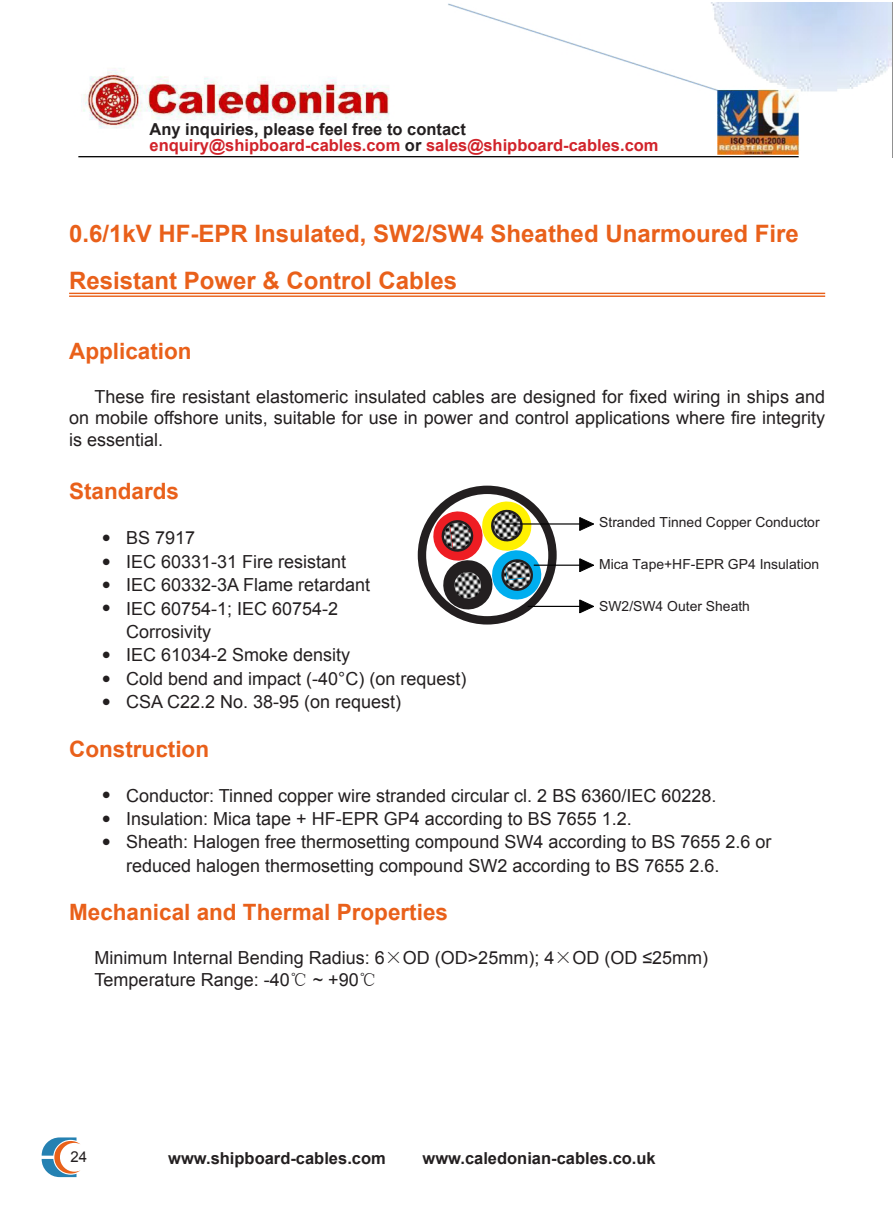
<style>
.page{position:relative;width:893px;height:1212px;background:#fff}
.page>*{position:absolute;margin:0;border:0;box-sizing:border-box;transform-origin:0 0}
.产品名称{font:700 24px/46.8px "Arial";color:#e9601a}
.正文标题{font:700 22.5px "Arial";color:#e9601a}
.结构{font:18px/23.4px "Arial";color:#231f20}
.正文{font:18px/21.6px "Arial";color:#231f20;text-align:justify}
.t1{font:700 16.5px/16.5px "Arial";color:#d1232a}
.t2{font:700 16.5px "Arial";color:#231f20}
.t3{font:15px "Arial";color:#231f20}
.t4{font:13.95px "Arial";color:#231f20}
.s1{color:#231f20}
.s2{font-family:"Sim Sun"}
</style>
<div class="page">
<img style="left:78px;top:2px;width:815px;height:155px">
<svg style="left:42px;top:1137px;width:38px;height:40px"></svg>
<hr style="left:69px;top:293px;width:756px;height:1px;background:#e9601a">
<hr style="left:69px;top:295px;width:756px;height:2px;background:#e9601a">
<div style="left:418px;top:486px;width:139px;height:138px;border:8px solid #231f20;border-radius:50%"></div>
<svg style="left:431px;top:499px;width:113px;height:113px"></svg>
<svg style="left:579px;top:558px;width:15px;height:14px"></svg>
<hr style="left:534px;top:565px;width:51px;height:1px;background:#030303">
<svg style="left:579px;top:600px;width:15px;height:13px"></svg>
<hr style="left:528px;top:606px;width:57px;height:1px;background:#030303">
<svg style="left:579px;top:517px;width:15px;height:14px"></svg>
<hr style="left:504px;top:523px;width:81px;height:2px;background:#030303">
<p class="t1" style="left:150px;top:121px;width:510px"><span class="s1">Any inquiries, please feel free to contact </span>enquiry@shipboard-cables.com <span class="s1">or</span> sales@shipboard-cables.com</p>
<p class="产品名称" style="left:69px;top:211px;width:731px">0.6/1kV HF-EPR Insulated, SW2/SW4 Sheathed Unarmoured Fire<br>Resistant Power &amp; Control Cables</p>
<p class="正文标题" style="left:69px;top:336px;width:124px">Application</p>
<p class="正文" style="left:69px;top:386px;width:758px;text-indent:26px">These fire resistant elastomeric insulated cables are designed for fixed wiring in ships and on mobile offshore units, suitable for use in power and control applications where fire integrity is essential.</p>
<p class="正文标题" style="left:69px;top:476px;width:112px">Standards</p>
<p class="结构" style="left:102px;top:526px;width:95px">● BS 7917</p>
<p class="结构" style="left:102px;top:550px;width:246px">● IEC 60331-31 Fire resistant</p>
<p class="结构" style="left:102px;top:573px;width:270px">● IEC 60332-3A Flame retardant</p>
<p class="结构" style="left:126px;top:597px;width:214px;text-indent:-24px">● IEC 60754-1; IEC 60754-2<br>Corrosivity</p>
<p class="结构" style="left:102px;top:643px;width:250px">● IEC 61034-2 Smoke density</p>
<p class="结构" style="left:102px;top:667px;width:366px">● Cold bend and impact (-40°C) (on request)</p>
<p class="结构" style="left:102px;top:690px;width:301px">● CSA C22.2 No. 38-95 (on request)</p>
<p class="正文标题" style="left:69px;top:734px;width:141px">Construction</p>
<p class="结构" style="left:102px;top:784px;width:616px">● Conductor: Tinned copper wire stranded circular cl. 2 BS 6360/IEC 60228.</p>
<p class="结构" style="left:102px;top:807px;width:531px">● Insulation: Mica tape + HF-EPR GP4 according to BS 7655 1.2.</p>
<p class="结构" style="left:126px;top:831px;width:647px;text-indent:-24px">● Sheath: Halogen free thermosetting compound SW4 according to BS 7655 2.6 or reduced halogen thermosetting compound SW2 according to BS 7655 2.6.</p>
<p class="正文标题" style="left:69px;top:897px;width:380px">Mechanical and Thermal Properties</p>
<p class="正文" style="left:95px;top:947px;width:615px">Minimum Internal Bending Radius: 6<span class="s2">×</span>OD (OD&gt;25mm); 4<span class="s2">×</span>OD (OD ≤25mm)</p>
<p class="正文" style="left:95px;top:969px;width:284px">Temperature Range: -40<span class="s2">℃</span> ~ +90<span class="s2">℃</span></p>
<p class="t4" style="left:599px;top:513px;width:222px">Stranded Tinned Copper Conductor</p>
<p class="t4" style="left:599px;top:555px;width:222px">Mica Tape+HF-EPR GP4 Insulation</p>
<p class="t4" style="left:599px;top:596px;width:152px">SW2/SW4 Outer Sheath</p>
<p class="t3" style="left:71px;top:1146px;width:18px">24</p>
<p class="t2" style="left:168px;top:1147px;width:219px">www.shipboard-cables.com</p>
<p class="t2" style="left:423px;top:1147px;width:235px">www.caledonian-cables.co.uk</p>
</div>
